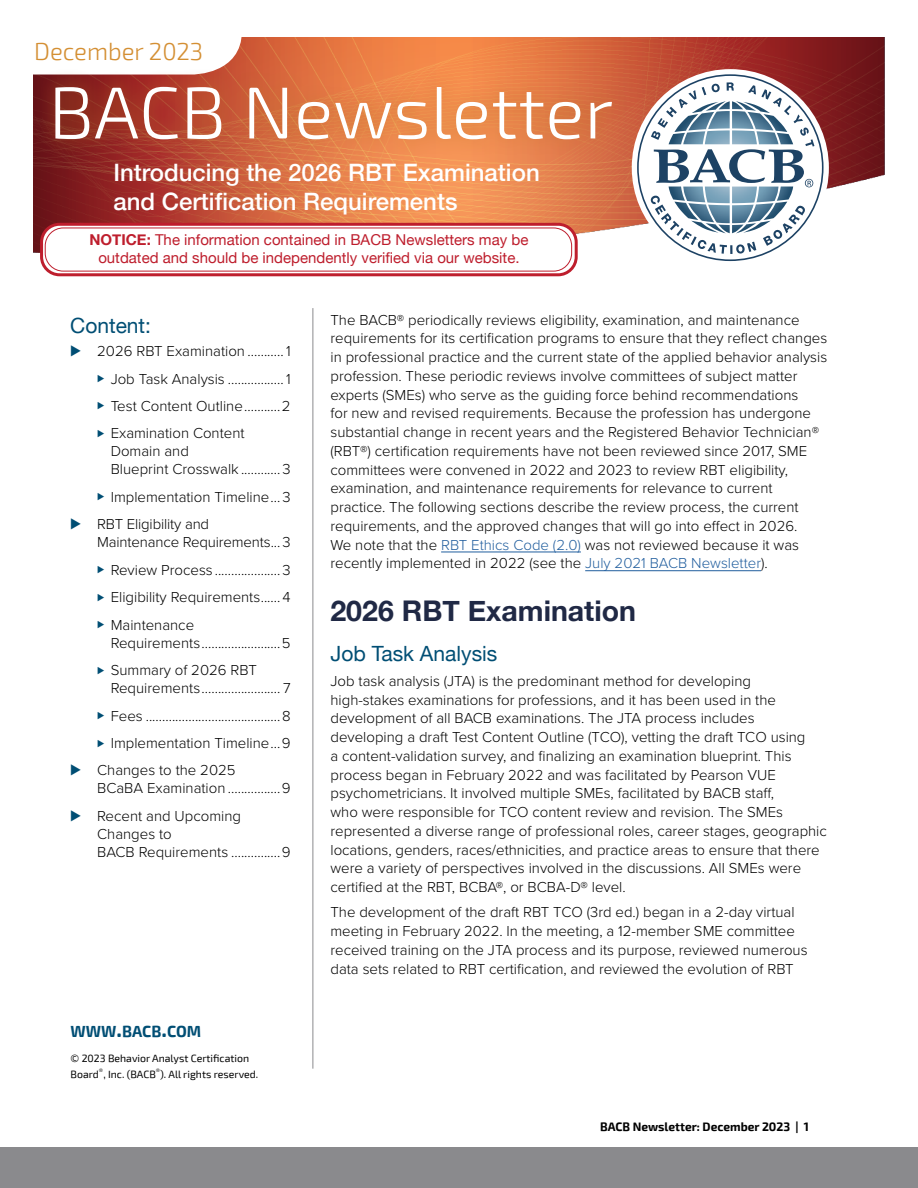
<style>
.page{position:relative;width:918px;height:1188px;background:#fff}
.page>*{position:absolute;margin:0;border:0;box-sizing:border-box;transform-origin:0 0}
.BACB_Newsletter-header{font:300 73.5px "Exo 2";color:#fff}
.Head_1{font:700 28.5px "Helvetica Neue";color:#202945}
.Month_Year{font:300 24.45px "Exo 2";color:#d48f33}
.Newsletter_title{font:500 24px/28.8px "Helvetica Neue";color:#fff}
.Section_Header__H2{font:21px "Helvetica Neue";color:#004e74}
.t1{font:700 15.75px "Exo 2";color:#004e74}
.Body_Text{font:300 15px/18.8px "Proxima Nova";color:#000}
.t2{font:15px/18px "Helvetica Neue";color:#be1e2d;text-align:center}
.t3{font:700 12px "Exo 2";color:#000}
.t4{font:10.5px/16.2px "Exo 2";color:#000}
.s1{font-weight:700}
.s2{font-size:18px;color:#004e74}
.s3{font-size:12px;color:#004e74}
.s4{font-size:22.5px}
.s5{color:#215e9e}
</style>
<div class="page">
<div style="left:0;top:1148px;width:918px;height:40px;background:#8a8a8d"></div>
<img style="left:34px;top:38px;width:850px;height:215px">
<svg style="left:33px;top:37px;width:209px;height:38px"></svg>
<div style="left:37px;top:68px;width:592px;height:90px;background:#bf7329;opacity:.5"></div>
<div style="left:632px;top:69px;width:197px;height:197px;background:#fff;border-radius:50%"></div>
<svg style="left:637px;top:74px;width:187px;height:187px"></svg>
<svg style="left:42px;top:224px;width:534px;height:51px"></svg>
<div style="left:40px;top:223px;width:538px;height:53px;border:3px solid #be1e2d;border-radius:18px"></div>
<div style="left:45px;top:228px;width:527px;height:43px;background:#fff;border-radius:18px"></div>
<div style="left:45px;top:228px;width:527px;height:43px;border:1px solid #be1e2d;border-radius:18px"></div>
<hr style="left:313px;top:308px;width:1px;height:761px;background:#8a8a8d">
<hr style="left:441px;top:552px;width:140px;height:1px;background:#215e9e">
<hr style="left:585px;top:570px;width:176px;height:1px;background:#215e9e">
<p class="Month_Year" style="left:34px;top:37px;width:171px">December 2023</p>
<p class="BACB_Newsletter-header" style="left:49px;top:70px;width:566px">BACB Newsletter</p>
<h1 class="Newsletter_title" style="left:113px;top:156px;width:428px">Introducing the 2026 RBT Examination and Certification Requirements</h1>
<p class="t2" style="left:90px;top:231px;width:440px"><span class="s1">NOTICE:</span> The information contained in BACB Newsletters may be outdated and should be independently verified via our website.</p>
<h2 class="Section_Header__H2" style="left:70px;top:310px;width:82px">Content:</h2>
<p class="Body_Text" style="left:70px;top:341px;width:222px"><span class="s2">⊲</span> 2026 RBT Examination ........... 1</p>
<p class="Body_Text" style="left:97px;top:368px;width:195px"><span class="s3">⊲</span> Job Task Analysis ................. 1</p>
<p class="Body_Text" style="left:97px;top:396px;width:195px"><span class="s3">⊲</span> Test Content Outline...........2</p>
<p class="Body_Text" style="left:111px;top:424px;width:182px;line-height:18px;text-indent:-14px"><span class="s3">⊲</span> Examination Content<br>Domain and<br>Blueprint Crosswalk ............ 3</p>
<p class="Body_Text" style="left:97px;top:487px;width:195px"><span class="s3">⊲</span> Implementation Timeline... 3</p>
<p class="Body_Text" style="left:97px;top:514px;width:195px;line-height:18px;text-indent:-27px"><span class="s2">⊲</span> RBT Eligibility and<br>Maintenance Requirements... 3</p>
<p class="Body_Text" style="left:97px;top:560px;width:195px"><span class="s3">⊲</span> Review Process .................... 3</p>
<p class="Body_Text" style="left:97px;top:587px;width:195px"><span class="s3">⊲</span> Eligibility Requirements...... 4</p>
<p class="Body_Text" style="left:111px;top:615px;width:182px;line-height:18px;text-indent:-14px"><span class="s3">⊲</span> Maintenance<br>Requirements........................5</p>
<p class="Body_Text" style="left:111px;top:660px;width:181px;line-height:18px;text-indent:-14px"><span class="s3">⊲</span> Summary of 2026 RBT<br>Requirements........................ 7</p>
<p class="Body_Text" style="left:97px;top:705px;width:195px"><span class="s3">⊲</span> Fees .........................................8</p>
<p class="Body_Text" style="left:97px;top:733px;width:195px"><span class="s3">⊲</span> Implementation Timeline...9</p>
<p class="Body_Text" style="left:97px;top:761px;width:195px;line-height:18px;text-indent:-27px"><span class="s2">⊲</span> Changes to the 2025<br>BCaBA Examination ................9</p>
<p class="Body_Text" style="left:97px;top:806px;width:195px;line-height:18px;text-indent:-27px"><span class="s2">⊲</span> Recent and Upcoming<br>Changes to<br>BACB Requirements ...............9</p>
<p class="t1" style="left:71px;top:1022px;width:132px">WWW<span class="s4">.</span>BACB<span class="s4">.</span>COM</p>
<p class="t4" style="left:71px;top:1050px;width:189px">© 2023 Behavior Analyst Certification<br>Board<sup>®</sup>, Inc. (BACB<sup>®</sup>). All rights reserved.</p>
<p class="Body_Text" style="left:330px;top:309px;width:498px">The BACB® periodically reviews eligibility, examination, and maintenance requirements for its certification programs to ensure that they reflect changes in professional practice and the current state of the applied behavior analysis profession. These periodic reviews involve committees of subject matter experts (SMEs) who serve as the guiding force behind recommendations<br>for new and revised requirements. Because the profession has undergone substantial change in recent years and the Registered Behavior Technician® (RBT®) certification requirements have not been reviewed since 2017, SME committees were convened in 2022 and 2023 to review RBT eligibility, examination, and maintenance requirements for relevance to current practice. The following sections describe the review process, the current requirements, and the approved changes that will go into effect in 2026.<br>We note that the <span class="s5">RBT Ethics Code (2.0)</span> was not reviewed because it was recently implemented in 2022 (see the <span class="s5">July 2021 BACB Newsletter</span>).</p>
<h1 class="Head_1" style="left:330px;top:588px;width:307px">2026 RBT Examination</h1>
<h2 class="Section_Header__H2" style="left:330px;top:639px;width:168px">Job Task Analysis</h2>
<p class="Body_Text" style="left:330px;top:671px;width:498px">Job task analysis (JTA) is the predominant method for developing high-stakes examinations for professions, and it has been used in the development of all BACB examinations. The JTA process includes developing a draft Test Content Outline (TCO), vetting the draft TCO using<br>a content-validation survey, and finalizing an examination blueprint. This process began in February 2022 and was facilitated by Pearson VUE psychometricians. It involved multiple SMEs, facilitated by BACB staff,<br>who were responsible for TCO content review and revision. The SMEs represented a diverse range of professional roles, career stages, geographic locations, genders, races/ethnicities, and practice areas to ensure that there were a variety of perspectives involved in the discussions. All SMEs were certified at the RBT, BCBA®, or BCBA-D® level.</p>
<p class="Body_Text" style="left:330px;top:902px;width:479px">The development of the draft RBT TCO (3rd ed.) began in a 2-day virtual meeting in February 2022. In the meeting, a 12-member SME committee received training on the JTA process and its purpose, reviewed numerous data sets related to RBT certification, and reviewed the evolution of RBT</p>
<p class="t3" style="left:600px;top:1119px;width:210px">BACB Newsletter: December 2023 | 1</p>
</div>
